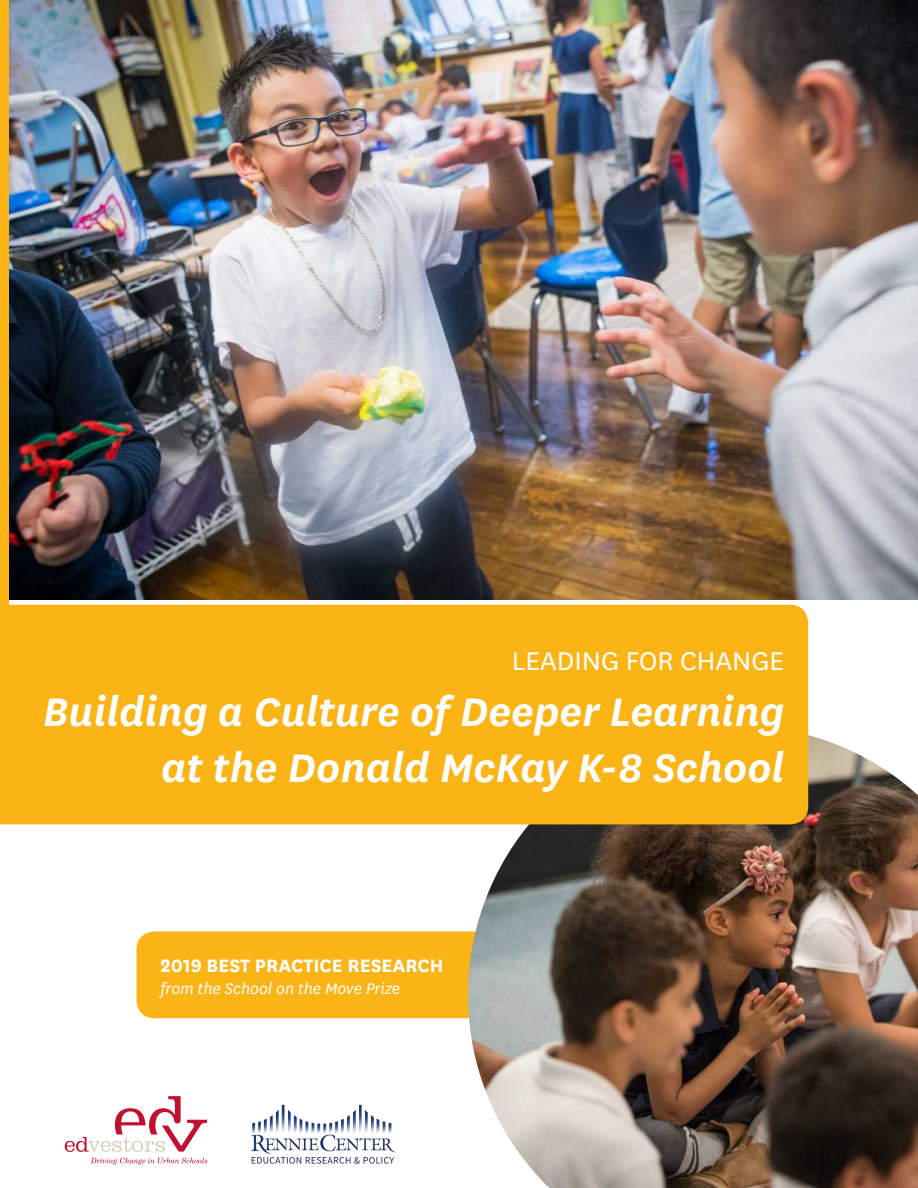
<style>
.page{position:relative;width:918px;height:1188px;background:#fff}
.page>*{position:absolute;margin:0;border:0;box-sizing:border-box;transform-origin:0 0}
.t1{font:italic 600 46.5px/55.8px "National";color:#fff;text-align:right}
.t2{font:30px "National";color:#fff}
.t3{font:700 21px "National";color:#fff}
.t4{font:italic 18px "National";color:#fff}
</style>
<div class="page">
<img style="left:9px;top:0;width:909px;height:599px">
<div style="left:136px;top:931px;width:332px;height:87px;background:#fbb416"></div>
<svg style="left:65px;top:1096px;width:142px;height:56px"></svg>
<svg style="left:91px;top:1158px;width:116px;height:7px"></svg>
<img style="left:468px;top:726px;width:450px;height:462px">
<div style="left:0;top:605px;width:808px;height:219px;background:#fbb416"></div>
<img style="left:252px;top:1104px;width:142px;height:60px">
<div style="left:0;top:0;width:9px;height:790px;background:#fbb416"></div>
<p class="t2" style="left:512px;top:641px;width:274px">LEADING FOR CHANGE</p>
<p class="t1" style="left:43px;top:681px;width:742px">Building a Culture of Deeper Learning at the Donald McKay K-8 School</p>
<p class="t3" style="left:160px;top:951px;width:284px">2019 BEST PRACTICE RESEARCH</p>
<p class="t4" style="left:160px;top:977px;width:241px">from the School on the Move Prize</p>
</div>
